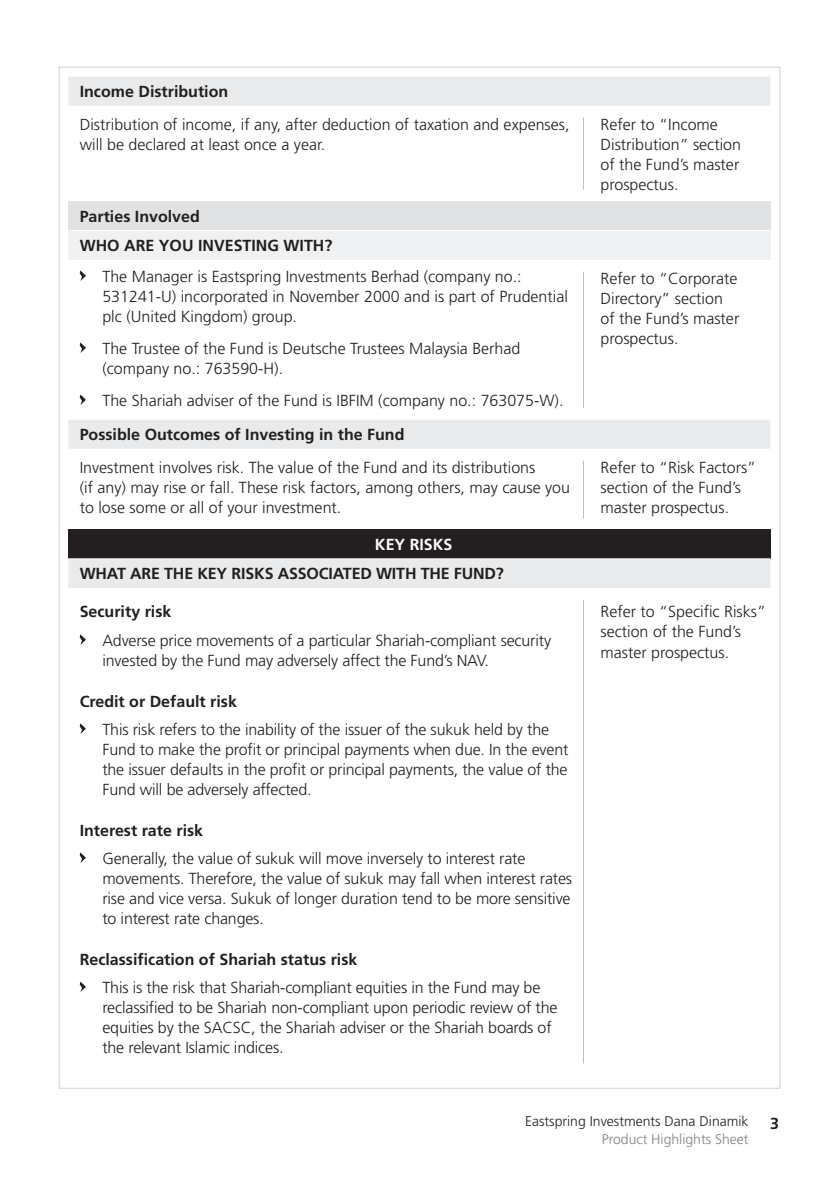
<style>
.page{position:relative;width:840px;height:1191px;background:#fff}
.page>*{position:absolute;margin:0;border:0;box-sizing:border-box;transform-origin:0 0}
.t1{font:300 16px/20px "Frutiger";letter-spacing:-.01em;color:#231f20}
.t2{font:700 16px/29px "Frutiger";color:#231f20}
.t3{font:700 16px "Frutiger";color:#fff}
.t4{font:300 14px "Frutiger";color:#231f20}
.t5{font:300 14px "Frutiger";color:#808285}
</style>
<div class="page">
<svg style="left:68px;top:77px;width:702px;height:511px"></svg>
<div style="left:68px;top:202px;width:702px;height:29px;background:#e1e2e4"></div>
<div style="left:68px;top:231px;width:702px;height:29px;background:#f0f1f2"></div>
<div style="left:68px;top:530px;width:702px;height:29px;background:#231f20"></div>
<hr style="left:68px;top:558px;width:702px;height:1px;background:#fff">
<hr style="left:68px;top:230px;width:702px;height:1px;background:#fff">
<hr style="left:582px;top:118px;width:1px;height:72px;background:#bcbdc0">
<hr style="left:582px;top:272px;width:1px;height:136px;background:#bcbdc0">
<hr style="left:582px;top:461px;width:1px;height:57px;background:#bcbdc0">
<hr style="left:582px;top:600px;width:1px;height:463px;background:#bcbdc0">
<svg style="left:80px;top:270px;width:6px;height:11px"></svg>
<svg style="left:80px;top:342px;width:6px;height:11px"></svg>
<svg style="left:80px;top:394px;width:6px;height:11px"></svg>
<svg style="left:80px;top:634px;width:6px;height:11px"></svg>
<svg style="left:80px;top:723px;width:6px;height:11px"></svg>
<svg style="left:80px;top:852px;width:6px;height:11px"></svg>
<svg style="left:80px;top:982px;width:6px;height:10px"></svg>
<p class="t2" style="left:80px;top:78px;width:150px">Income Distribution</p>
<p class="t1" style="left:80px;top:115px;width:491px">Distribution of income, if any, after deduction of taxation and expenses, will be declared at least once a year.</p>
<p class="t1" style="left:600px;top:115px;width:142px">Refer to “Income<br>Distribution” section of the Fund’s master prospectus.</p>
<p class="t2" style="left:80px;top:203px;width:254px">Parties Involved<br>WHO ARE YOU INVESTING WITH?</p>
<p class="t1" style="left:102px;top:267px;width:467px">The Manager is Eastspring Investments Berhad (company no.:<br>531241-U) incorporated in November 2000 and is part of Prudential plc (United Kingdom) group.</p>
<p class="t1" style="left:102px;top:339px;width:419px">The Trustee of the Fund is Deutsche Trustees Malaysia Berhad (company no.: 763590-H).</p>
<p class="t1" style="left:102px;top:391px;width:462px">The Shariah adviser of the Fund is IBFIM (company no.: 763075-W).</p>
<p class="t1" style="left:600px;top:269px;width:140px">Refer to “Corporate<br>Directory” section of the Fund’s master prospectus.</p>
<p class="t2" style="left:80px;top:421px;width:326px">Possible Outcomes of Investing in the Fund</p>
<p class="t1" style="left:80px;top:458px;width:491px">Investment involves risk. The value of the Fund and its distributions<br>(if any) may rise or fall. These risk factors, among others, may cause you to lose some or all of your investment.</p>
<p class="t1" style="left:600px;top:458px;width:157px">Refer to “Risk Factors” section of the Fund’s master prospectus.</p>
<p class="t3" style="left:375px;top:538px;width:79px">KEY RISKS</p>
<p class="t2" style="left:80px;top:560px;width:425px">WHAT ARE THE KEY RISKS ASSOCIATED WITH THE FUND?</p>
<p class="t2" style="left:80px;top:598px;width:93px">Security risk</p>
<p class="t1" style="left:102px;top:631px;width:450px">Adverse price movements of a particular Shariah-compliant security invested by the Fund may adversely affect the Fund’s NAV.</p>
<p class="t2" style="left:80px;top:687px;width:159px">Credit or Default risk</p>
<p class="t1" style="left:102px;top:720px;width:467px">This risk refers to the inability of the issuer of the sukuk held by the Fund to make the profit or principal payments when due. In the event the issuer defaults in the profit or principal payments, the value of the Fund will be adversely affected.</p>
<p class="t2" style="left:80px;top:816px;width:125px">Interest rate risk</p>
<p class="t1" style="left:102px;top:849px;width:471px">Generally, the value of sukuk will move inversely to interest rate movements. Therefore, the value of sukuk may fall when interest rates rise and vice versa. Sukuk of longer duration tend to be more sensitive to interest rate changes.</p>
<p class="t2" style="left:80px;top:945px;width:279px">Reclassification of Shariah status risk</p>
<p class="t1" style="left:102px;top:978px;width:456px">This is the risk that Shariah-compliant equities in the Fund may be reclassified to be Shariah non-compliant upon periodic review of the equities by the SACSC, the Shariah adviser or the Shariah boards of the relevant Islamic indices.</p>
<p class="t1" style="left:600px;top:603px;width:167px">Refer to “Specific Risks” section of the Fund’s master prospectus.</p>
<p class="t4" style="left:525px;top:1115px;width:225px">Eastspring Investments Dana Dinamik</p>
<p class="t5" style="left:601px;top:1133px;width:148px">Product Highlights Sheet</p>
<p class="t2" style="left:769px;top:1110px;width:10px">3</p>
</div>
